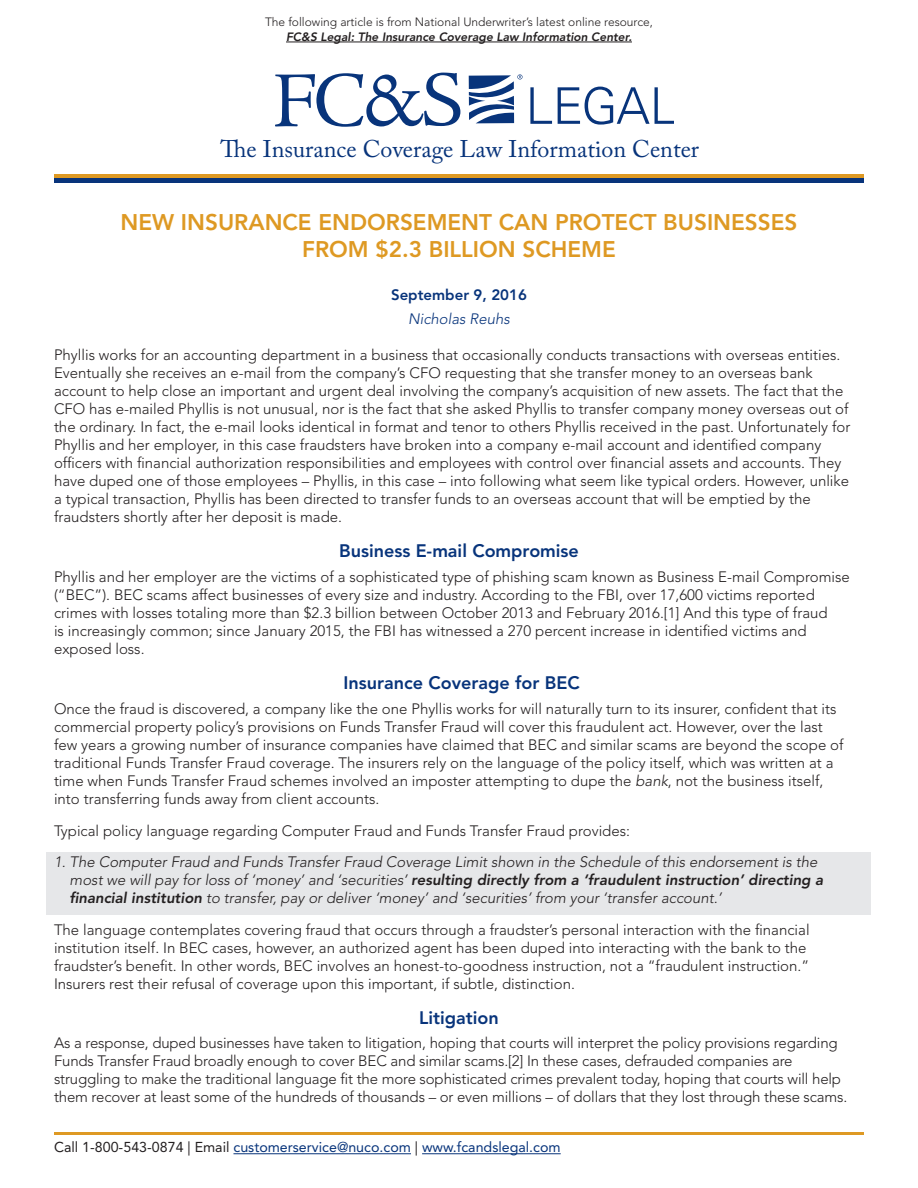
<style>
.page{position:relative;width:918px;height:1188px;background:#fff}
.page>*{position:absolute;margin:0;border:0;box-sizing:border-box;transform-origin:0 0}
.t1{font:24px "Adobe Caslon Pro";color:#08347b}
.t2{font:800 22.5px/27px "Avenir LT Std";color:#de9923;text-align:center}
.t3{font:800 18px "Avenir LT Std";color:#08347b}
.t4{font:300 15px/18px "Avenir LT Std";color:#231f20}
.t5{font:italic 300 15px/18px "Avenir LT Std";color:#231f20}
.t6{font:800 15px "Avenir LT Std";color:#08347b}
.t7{font:italic 300 15px "Avenir LT Std";color:#08347b}
.t8{font:14.25px "Avenir LT Std";color:#08347b}
.t9{font:300 12px/14.4px "Avenir LT Std";color:#231f20;text-align:center}
.s1{font-weight:800;font-style:italic}
.s2{font-style:italic}
.s3{font-weight:800}
.s4{color:#231f20}
</style>
<div class="page">
<div style="left:46px;top:852px;width:824px;height:63px;background:#e6e7e9"></div>
<hr style="left:54px;top:174px;width:810px;height:4px;background:#de9923">
<div style="left:54px;top:178px;width:810px;height:5px;background:#08347b"></div>
<svg style="left:275px;top:73px;width:248px;height:54px"></svg>
<svg style="left:530px;top:87px;width:22px;height:37px"></svg>
<svg style="left:558px;top:87px;width:116px;height:38px"></svg>
<hr style="left:286px;top:42px;width:346px;height:1px;background:#231f20">
<hr style="left:54px;top:1133px;width:810px;height:2px;background:#de9923">
<hr style="left:233px;top:1153px;width:178px;height:1px;background:#08347b">
<hr style="left:422px;top:1153px;width:139px;height:1px;background:#08347b">
<p class="t9" style="left:265px;top:15px;width:389px">The following article is from National Underwriter’s latest online resource,<br><span class="s1">FC&amp;S Legal: The Insurance Coverage Law Information Center.</span></p>
<p class="t1" style="left:221px;top:135px;width:480px">The Insurance Coverage Law Information Center</p>
<p class="t2" style="left:121px;top:209px;width:678px">NEW INSURANCE ENDORSEMENT CAN PROTECT BUSINESSES<br>FROM $2.3 BILLION SCHEME</p>
<p class="t6" style="left:391px;top:285px;width:137px">September 9, 2016</p>
<p class="t7" style="left:408px;top:310px;width:103px">Nicholas Reuhs</p>
<p class="t4" style="left:54px;top:346px;width:798px">Phyllis works for an accounting department in a business that occasionally conducts transactions with overseas entities.<br>Eventually she receives an e-mail from the company’s CFO requesting that she transfer money to an overseas bank account to help close an important and urgent deal involving the company’s acquisition of new assets. The fact that the CFO has e‑mailed Phyllis is not unusual, nor is the fact that she asked Phyllis to transfer company money overseas out of the ordinary. In fact, the e-mail looks identical in format and tenor to others Phyllis received in the past. Unfortunately for Phyllis and her employer, in this case fraudsters have broken into a company e-mail account and identified company officers with financial authorization responsibilities and employees with control over financial assets and accounts. They have duped one of those employees – Phyllis, in this case – into following what seem like typical orders. However, unlike a typical transaction, Phyllis has been directed to transfer funds to an overseas account that will be emptied by the fraudsters shortly after her deposit is made.</p>
<p class="t3" style="left:339px;top:541px;width:241px">Business E-mail Compromise</p>
<p class="t4" style="left:54px;top:568px;width:797px">Phyllis and her employer are the victims of a sophisticated type of phishing scam known as Business E-mail Compromise (“BEC”). BEC scams affect businesses of every size and industry. According to the FBI, over 17,600 victims reported crimes with losses totaling more than $2.3 billion between October 2013 and February 2016.[1] And this type of fraud<br>is increasingly common; since January 2015, the FBI has witnessed a 270 percent increase in identified victims and exposed loss.</p>
<p class="t3" style="left:344px;top:672px;width:238px">Insurance Coverage for BEC</p>
<p class="t4" style="left:54px;top:700px;width:791px">Once the fraud is discovered, a company like the one Phyllis works for will naturally turn to its insurer, confident that its commercial property policy’s provisions on Funds Transfer Fraud will cover this fraudulent act. However, over the last few years a growing number of insurance companies have claimed that BEC and similar scams are beyond the scope of traditional Funds Transfer Fraud coverage. The insurers rely on the language of the policy itself, which was written at a time when Funds Transfer Fraud schemes involved an imposter attempting to dupe the <span class="s2">bank</span>, not the business itself, into transferring funds away from client accounts.</p>
<p class="t4" style="left:54px;top:821px;width:578px">Typical policy language regarding Computer Fraud and Funds Transfer Fraud provides:</p>
<p class="t5" style="left:70px;top:853px;width:755px;text-indent:-16px">1. The Computer Fraud and Funds Transfer Fraud Coverage Limit shown in the Schedule of this endorsement is the most we will pay for loss of ‘money’ and ‘securities’ <span class="s3">resulting directly from a ‘fraudulent instruction’ directing a financial institution</span> to transfer, pay or deliver ‘money’ and ‘securities’ from your ‘transfer account.’</p>
<p class="t4" style="left:54px;top:920px;width:757px">The language contemplates covering fraud that occurs through a fraudster’s personal interaction with the financial institution itself. In BEC cases, however, an authorized agent has been duped into interacting with the bank to the fraudster’s benefit. In other words, BEC involves an honest-to-goodness instruction, not a “fraudulent instruction.” Insurers rest their refusal of coverage upon this important, if subtle, distinction.</p>
<p class="t3" style="left:419px;top:1007px;width:81px">Litigation</p>
<p class="t4" style="left:54px;top:1034px;width:795px">As a response, duped businesses have taken to litigation, hoping that courts will interpret the policy provisions regarding Funds Transfer Fraud broadly enough to cover BEC and similar scams.[2] In these cases, defrauded companies are struggling to make the traditional language fit the more sophisticated crimes prevalent today, hoping that courts will help them recover at least some of the hundreds of thousands – or even millions – of dollars that they lost through these scams.</p>
<p class="t8" style="left:54px;top:1139px;width:508px"><span class="s4">Call 1-800-543-0874 | Email</span> customerservice@nuco.com <span class="s4">|</span> www.fcandslegal.com</p>
</div>
